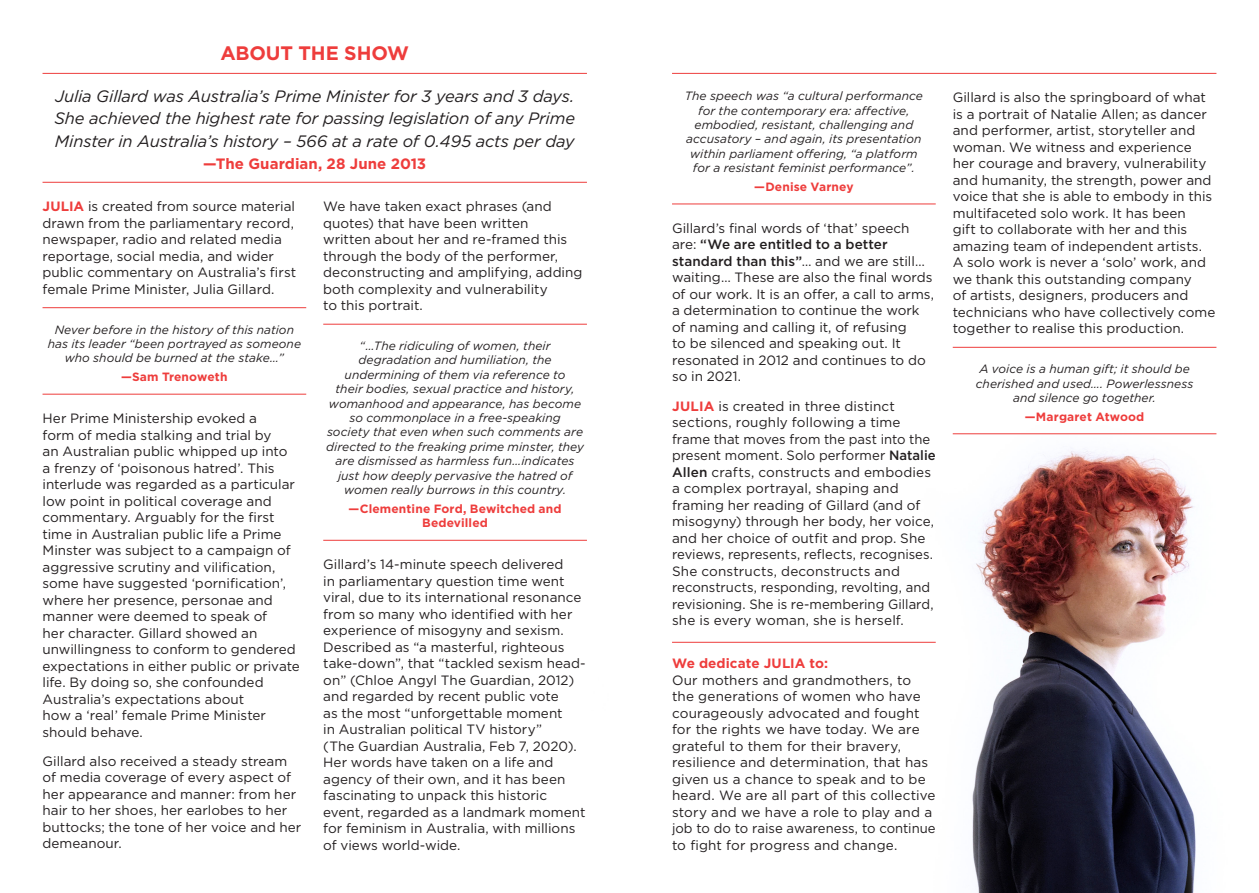
<style>
.page{position:relative;width:1259px;height:893px;background:#fff}
.page>*{position:absolute;margin:0;border:0;box-sizing:border-box;transform-origin:0 0}
.t1{font:700 19.5px "Gotham";letter-spacing:-.01em;color:#ee3d3c}
.t2{font:italic 16.5px/22.5px "Gotham";letter-spacing:-.01em;color:#231f20;text-align:justify}
.t3{font:700 15px "Gotham";letter-spacing:.005em;color:#ee3d3c}
.t4{font:13.5px/16.5px "Gotham";color:#231f20}
.t5{font:700 13.5px "Gotham";letter-spacing:.005em;color:#ee3d3c}
.t6{font:italic 12px/14.4px "Gotham";letter-spacing:.005em;color:#231f20;text-align:center}
.t7{font:700 12px/14.4px "Gotham";letter-spacing:.01em;color:#ee3d3c;text-align:center}
.s1{font-weight:700;color:#ee3d3c}
.s2{font-weight:500}
</style>
<div class="page">
<img style="left:526px;top:433px;width:691px;height:460px">
<hr style="left:43px;top:73px;width:544px;height:1px;background:#ee3d3c">
<hr style="left:43px;top:182px;width:544px;height:1px;background:#ee3d3c">
<hr style="left:43px;top:307px;width:263px;height:1px;background:#ee3d3c">
<hr style="left:43px;top:394px;width:263px;height:1px;background:#ee3d3c">
<hr style="left:323px;top:324px;width:264px;height:1px;background:#ee3d3c">
<hr style="left:323px;top:540px;width:264px;height:1px;background:#ee3d3c">
<hr style="left:672px;top:73px;width:544px;height:1px;background:#ee3d3c">
<hr style="left:672px;top:204px;width:263px;height:1px;background:#ee3d3c">
<hr style="left:952px;top:347px;width:264px;height:1px;background:#ee3d3c">
<hr style="left:952px;top:433px;width:264px;height:1px;background:#ee3d3c">
<hr style="left:672px;top:642px;width:263px;height:1px;background:#ee3d3c">
<h1 class="t1" style="left:220px;top:40px;width:190px">ABOUT THE SHOW</h1>
<p class="t2" style="left:54px;top:84px;width:522px">Julia Gillard was Australia’s Prime Minister for 3 years and 3 days.<br>She achieved the highest rate for passing legislation of any Prime Minster in Australia’s history – 566 at a rate of 0.495 acts per day</p>
<p class="t3" style="left:203px;top:154px;width:224px">—The Guardian, 28 June 2013</p>
<p class="t4" style="left:43px;top:198px;width:255px"><span class="s1">JULIA</span> is created from source material drawn from the parliamentary record, newspaper, radio and related media reportage, social media, and wider public commentary on Australia’s first female Prime Minister, Julia Gillard.</p>
<p class="t6" style="left:48px;top:322px;width:255px">Never before in the history of this nation has its leader “been portrayed as someone who should be burned at the stake…”</p>
<p class="t7" style="left:121px;top:369px;width:108px">—Sam Trenoweth</p>
<p class="t4" style="left:43px;top:410px;width:259px">Her Prime Ministership evoked a<br>form of media stalking and trial by<br>an Australian public whipped up into<br>a frenzy of ‘poisonous hatred’. This interlude was regarded as a particular low point in political coverage and commentary. Arguably for the first time in Australian public life a Prime Minster was subject to a campaign of aggressive scrutiny and vilification, some have suggested ‘pornification’, where her presence, personae and manner were deemed to speak of<br>her character. Gillard showed an unwillingness to conform to gendered expectations in either public or private life. By doing so, she confounded Australia’s expectations about<br>how a ‘real’ female Prime Minister should behave.</p>
<p class="t4" style="left:43px;top:752px;width:260px">Gillard also received a steady stream of media coverage of every aspect of her appearance and manner: from her hair to her shoes, her earlobes to her buttocks; the tone of her voice and her demeanour.</p>
<p class="t4" style="left:323px;top:198px;width:261px">We have taken exact phrases (and quotes) that have been written<br>written about her and re-framed this through the body of the performer, deconstructing and amplifying, adding both complexity and vulnerability<br>to this portrait.</p>
<p class="t6" style="left:326px;top:338px;width:259px">“…The ridiculing of women, their degradation and humiliation, the undermining of them via reference to<br>their bodies, sexual practice and history, womanhood and appearance, has become so commonplace in a free-speaking<br>society that even when such comments are directed to the freaking prime minster, they are dismissed as harmless fun…indicates just how deeply pervasive the hatred of women really burrows in this country.</p>
<p class="t7" style="left:348px;top:501px;width:215px">—Clementine Ford, Bewitched and<br>Bedevilled</p>
<p class="t4" style="left:323px;top:556px;width:264px">Gillard’s 14-minute speech delivered<br>in parliamentary question time went viral, due to its international resonance from so many who identified with her experience of misogyny and sexism.<br>Described as “a masterful, righteous take-down”, that “tackled sexism head&shy;on” (Chloe Angyl The Guardian, 2012) and regarded by recent public vote<br>as the most “unforgettable moment<br>in Australian political TV history”<br>(The Guardian Australia, Feb 7, 2020).<br>Her words have taken on a life and agency of their own, and it has been fascinating to unpack this historic event, regarded as a landmark moment for feminism in Australia, with millions of views world-wide.</p>
<p class="t6" style="left:685px;top:88px;width:240px">The speech was “a cultural performance for the contemporary era: affective, embodied, resistant, challenging and accusatory – and again, its presentation within parliament offering, “a platform for a resistant feminist performance”.</p>
<p class="t7" style="left:754px;top:179px;width:101px">—Denise Varney</p>
<p class="t4" style="left:672px;top:220px;width:264px">Gillard’s final words of ‘that’ speech are: <span class="s2">“We are entitled to a better standard than this”</span>… and we are still… waiting… These are also the final words of our work. It is an offer, a call to arms, a determination to continue the work of naming and calling it, of refusing<br>to be silenced and speaking out. It resonated in 2012 and continues to do so in 2021.</p>
<p class="t4" style="left:672px;top:397px;width:265px"><span class="s1">JULIA</span> is created in three distinct sections, roughly following a time frame that moves from the past into the present moment. Solo performer <span class="s2">Natalie Allen</span> crafts, constructs and embodies a complex portrayal, shaping and framing her reading of Gillard (and of misogyny) through her body, her voice, and her choice of outfit and prop. She reviews, represents, reflects, recognises.<br>She constructs, deconstructs and reconstructs, responding, revolting, and revisioning. She is re-membering Gillard, she is every woman, she is herself.</p>
<p class="t5" style="left:672px;top:654px;width:157px">We dedicate JULIA to:</p>
<p class="t4" style="left:672px;top:671px;width:265px">Our mothers and grandmothers, to the generations of women who have courageously advocated and fought for the rights we have today. We are grateful to them for their bravery, resilience and determination, that has given us a chance to speak and to be heard. We are all part of this collective story and we have a role to play and a job to do to raise awareness, to continue to fight for progress and change.</p>
<p class="t4" style="left:952px;top:89px;width:264px">Gillard is also the springboard of what is a portrait of Natalie Allen; as dancer and performer, artist, storyteller and woman. We witness and experience her courage and bravery, vulnerability and humanity, the strength, power and voice that she is able to embody in this multifaceted solo work. It has been<br>gift to collaborate with her and this amazing team of independent artists.<br>A solo work is never a ‘solo’ work, and we thank this outstanding company<br>of artists, designers, producers and technicians who have collectively come together to realise this production.</p>
<p class="t6" style="left:975px;top:361px;width:219px">A voice is a human gift; it should be cherished and used…. Powerlessness and silence go together.</p>
<p class="t7" style="left:1024px;top:409px;width:121px">—Margaret Atwood</p>
</div>
